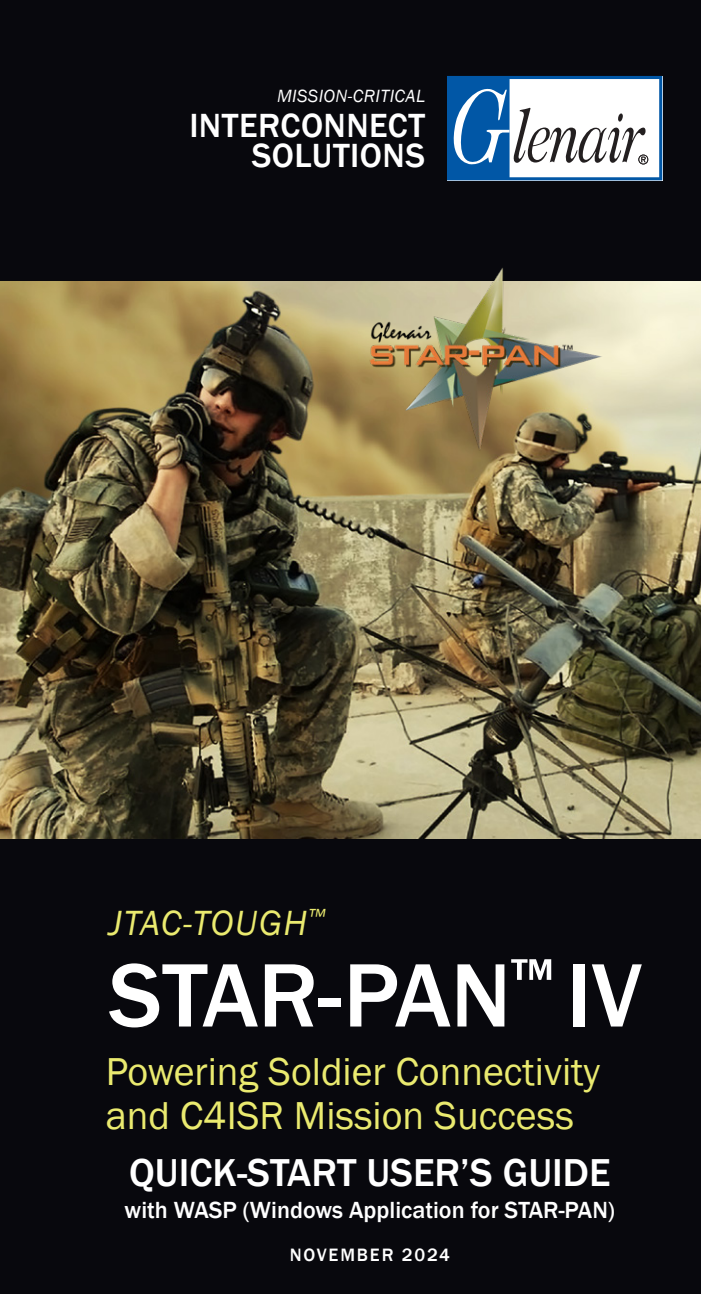
<style>
.page{position:relative;width:701px;height:1294px;background:#08080d}
.page>*{position:absolute;margin:0;border:0;box-sizing:border-box;transform-origin:0 0}
.FC_title{font:500 93.2px "Franklin Gothic";letter-spacing:-.005em;color:#fff}
.FC_subhead{font:40px/44px "Franklin Gothic";color:#eaea6f}
.FC_date{font:500 40px "Franklin Gothic";color:#fff}
.FC_pre_head{font:italic 36px "Franklin Gothic";letter-spacing:.04em;color:#eaea6f}
.t1{font:500 34.4px/30px "Franklin Gothic";letter-spacing:.015em;color:#fff;text-align:right}
.FC_date-2{font:500 24px "Franklin Gothic";color:#fff}
.t2{font:italic 18.4px "Franklin Gothic";letter-spacing:.02em;color:#fff}
.FC_date-3{font:500 18.4px "Franklin Gothic";letter-spacing:.1em;color:#fff}
</style>
<div class="page">
<svg style="left:447px;top:76px;width:215px;height:104px;background:#a2bbd3"></svg>
<img style="left:0;top:282px;width:701px;height:557px">
<img style="left:356px;top:267px;width:260px;height:191px">
<p class="t2" style="left:277px;top:84px;width:150px">MISSION-CRITICAL</p>
<p class="t1" style="left:189px;top:111px;width:237px">INTERCONNECT<br>SOLUTIONS</p>
<p class="FC_pre_head" style="left:109px;top:900px;width:218px">JTAC-TOUGH<sup>™</sup></p>
<p class="FC_title" style="left:109px;top:938px;width:535px">STAR-PAN<sup>™</sup> IV</p>
<p class="FC_subhead" style="left:106px;top:1050px;width:496px">Powering Soldier Connectivity and C4ISR Mission Success</p>
<p class="FC_date" style="left:129px;top:1148px;width:483px">QUICK-START USER’S GUIDE</p>
<p class="FC_date-2" style="left:125px;top:1195px;width:492px">with WASP (Windows Application for STAR-PAN)</p>
<p class="FC_date-3" style="left:290px;top:1243px;width:162px">NOVEMBER 2024</p>
</div>
